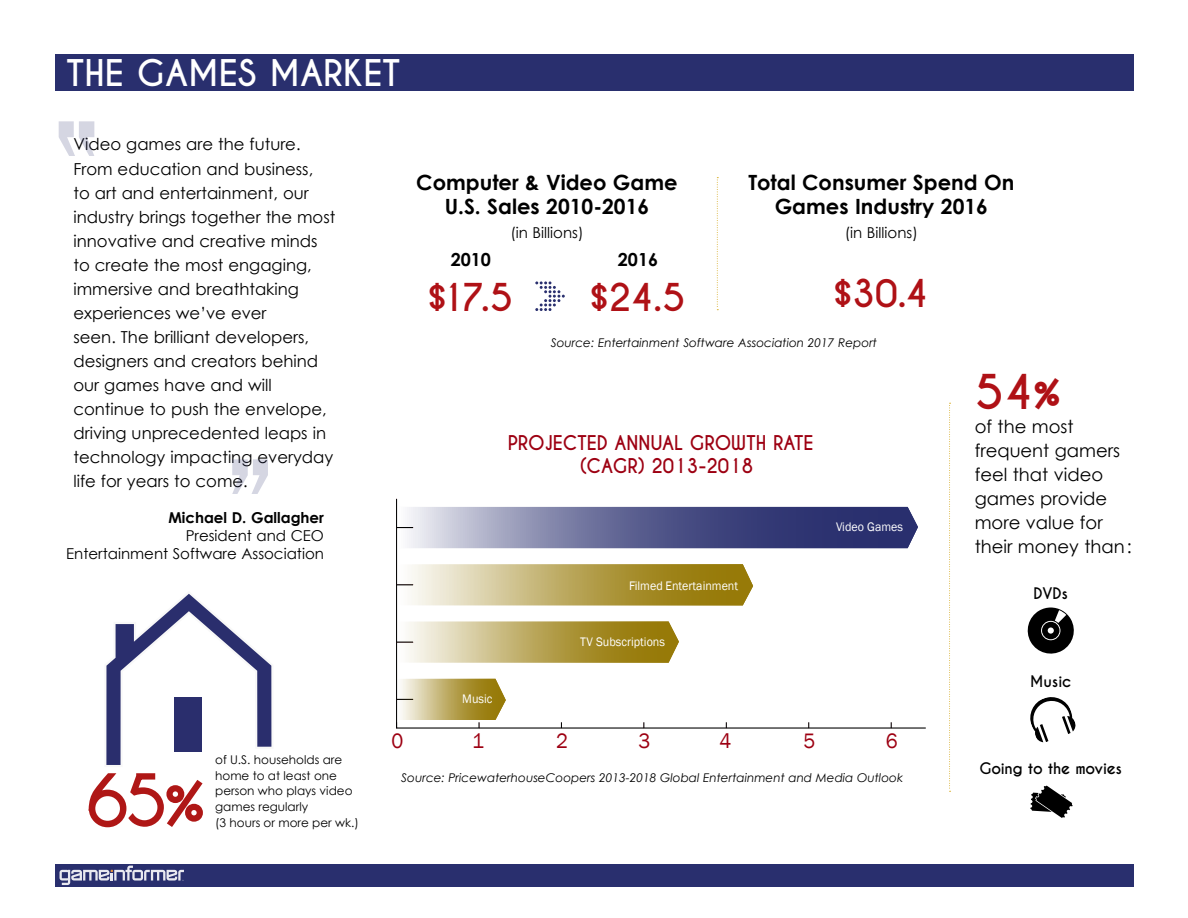
<style>
.page{position:relative;width:1188px;height:918px;background:#fff}
.page>*{position:absolute;margin:0;border:0;box-sizing:border-box;transform-origin:0 0}
.t1{font:500 143.7px "Franklin Gothic";color:#292f6e}
.t2{font:700 45px "Caviar Dreams";color:#af1116}
.t3{font:700 36px "Caviar Dreams";color:#af1116}
.t4{font:700 34.5px "Caviar Dreams";color:#fff}
.t5{font:21.45px "Franklin Gothic";color:#9d0012;scale:.95 1}
.t6{font:700 21px/24px "Century Gothic";color:#000;text-align:center}
.t7{font:700 19.05px/23px "Caviar Dreams";color:#9d0012;scale:.94 1}
.t8{font:18px/24px "Century Gothic";color:#000}
.t9{font:700 18px "Century Gothic";color:#000}
.t10{font:16.5px/24px "Century Gothic";color:#000}
.t11{font:15px/18px "Century Gothic";color:#000;text-align:right}
.t12{font:700 15px "Caviar Dreams";letter-spacing:-.02em;color:#000}
.t13{font:700 15px "Century Gothic";color:#000}
.t14{font:12.75px "Franklin Gothic";color:#fff;scale:.95 1}
.t15{font:italic 12px "Century Gothic";color:#000}
.t16{font:12px/15.6px "Century Gothic";color:#000}
.t17{font:1.65px "Helvetica";color:#fff}
</style>
<div class="page">
<div style="left:55px;top:54px;width:1079px;height:36px;background:#292f6e"></div>
<div style="left:55px;top:864px;width:1079px;height:23px;background:#292f6e"></div>
<svg style="left:60px;top:866px;width:124px;height:19px"></svg>
<svg style="left:535px;top:281px;width:30px;height:30px"></svg>
<svg style="left:717px;top:177px;width:1px;height:133px"></svg>
<svg style="left:949px;top:403px;width:2px;height:389px"></svg>
<svg style="left:88px;top:593px;width:184px;height:235px"></svg>
<svg style="left:1028px;top:608px;width:46px;height:46px"></svg>
<svg style="left:1030px;top:697px;width:46px;height:45px"></svg>
<svg style="left:1030px;top:786px;width:43px;height:32px"></svg>
<svg style="left:396px;top:498px;width:530px;height:231px"></svg>
<svg style="left:397px;top:507px;width:521px;height:41px;background:#696d99"></svg>
<svg style="left:396px;top:679px;width:110px;height:49px"></svg>
<svg style="left:397px;top:679px;width:109px;height:41px;background:#c2b271"></svg>
<svg style="left:397px;top:621px;width:282px;height:42px;background:#c0af6d"></svg>
<svg style="left:397px;top:564px;width:356px;height:41px;background:#bfae6a"></svg>
<h3 class="t4" style="left:67px;top:52px;width:335px">THE GAMES MARKET</h3>
<p class="t10" style="left:73px;top:132px;width:263px">Video games are the future.<br>From education and business,<br>to art and entertainment, our industry brings together the most innovative and creative minds to create the most engaging, immersive and breathtaking experiences we’ve ever<br>seen. The brilliant developers, designers and creators behind our games have and will continue to push the envelope, driving unprecedented leaps in technology impacting everyday life for years to come.</p>
<p class="t13" style="left:168px;top:508px;width:157px">Michael D. Gallagher</p>
<p class="t11" style="left:66px;top:526px;width:259px">President and CEO<br>Entertainment Software Association</p>
<h1 class="t1" style="left:223px;top:418px;width:55px">”</h1>
<p class="t6" style="left:416px;top:170px;width:263px">Computer &amp; Video Game<br>U.S. Sales 2010-2016</p>
<p class="t11" style="left:510px;top:223px;width:75px">(in Billions)</p>
<p class="t9" style="left:451px;top:248px;width:42px">2010</p>
<h3 class="t3" style="left:429px;top:276px;width:85px">$17.5</h3>
<p class="t9" style="left:618px;top:248px;width:42px">2016</p>
<h3 class="t3" style="left:591px;top:276px;width:96px">$24.5</h3>
<p class="t6" style="left:748px;top:170px;width:267px">Total Consumer Spend On<br>Games Industry 2016</p>
<p class="t11" style="left:845px;top:223px;width:75px">(in Billions)</p>
<h3 class="t3" style="left:834px;top:271px;width:95px">$30.4</h3>
<p class="t15" style="left:551px;top:335px;width:328px">Source: Entertainment Software Association 2017 Report</p>
<p class="t7" style="left:580px;top:432px;width:250px;text-indent:-72px">PROJECTED ANNUAL GROWTH RATE (CAGR) 2013-2018</p>
<p class="t14" style="left:462px;top:691px;width:33px">Music</p>
<p class="t14" style="left:629px;top:577px;width:116px">Filmed Entertainment</p>
<p class="t14" style="left:580px;top:634px;width:91px">TV Subscriptions</p>
<p class="t14" style="left:836px;top:519px;width:72px">Video Games</p>
<h2 class="t2" style="left:975px;top:365px;width:88px">54%</h2>
<p class="t8" style="left:975px;top:414px;width:158px">of the most frequent gamers feel that video games provide more value for their money than :</p>
<p class="t12" style="left:1034px;top:584px;width:36px">DVDs</p>
<p class="t12" style="left:1030px;top:672px;width:43px">Music</p>
<p class="t17" style="left:183px;top:879px;width:3px">®</p>
<p class="t16" style="left:215px;top:752px;width:145px">of U.S. households are home to at least one person who plays video games regularly<br>(3 hours or more per wk.)</p>
<h3 class="t5" style="left:391px;top:727px;width:14px">0</h3>
<h3 class="t5" style="left:472px;top:727px;width:14px">1</h3>
<h3 class="t5" style="left:556px;top:727px;width:14px">2</h3>
<h3 class="t5" style="left:639px;top:727px;width:14px">3</h3>
<h3 class="t5" style="left:720px;top:727px;width:14px">4</h3>
<h3 class="t5" style="left:804px;top:727px;width:14px">5</h3>
<h3 class="t5" style="left:886px;top:727px;width:14px">6</h3>
<p class="t15" style="left:401px;top:770px;width:503px">Source: PricewaterhouseCoopers 2013-2018 Global Entertainment and Media Outlook</p>
<p class="t12" style="left:980px;top:760px;width:144px">Going to the movies</p>
</div>
